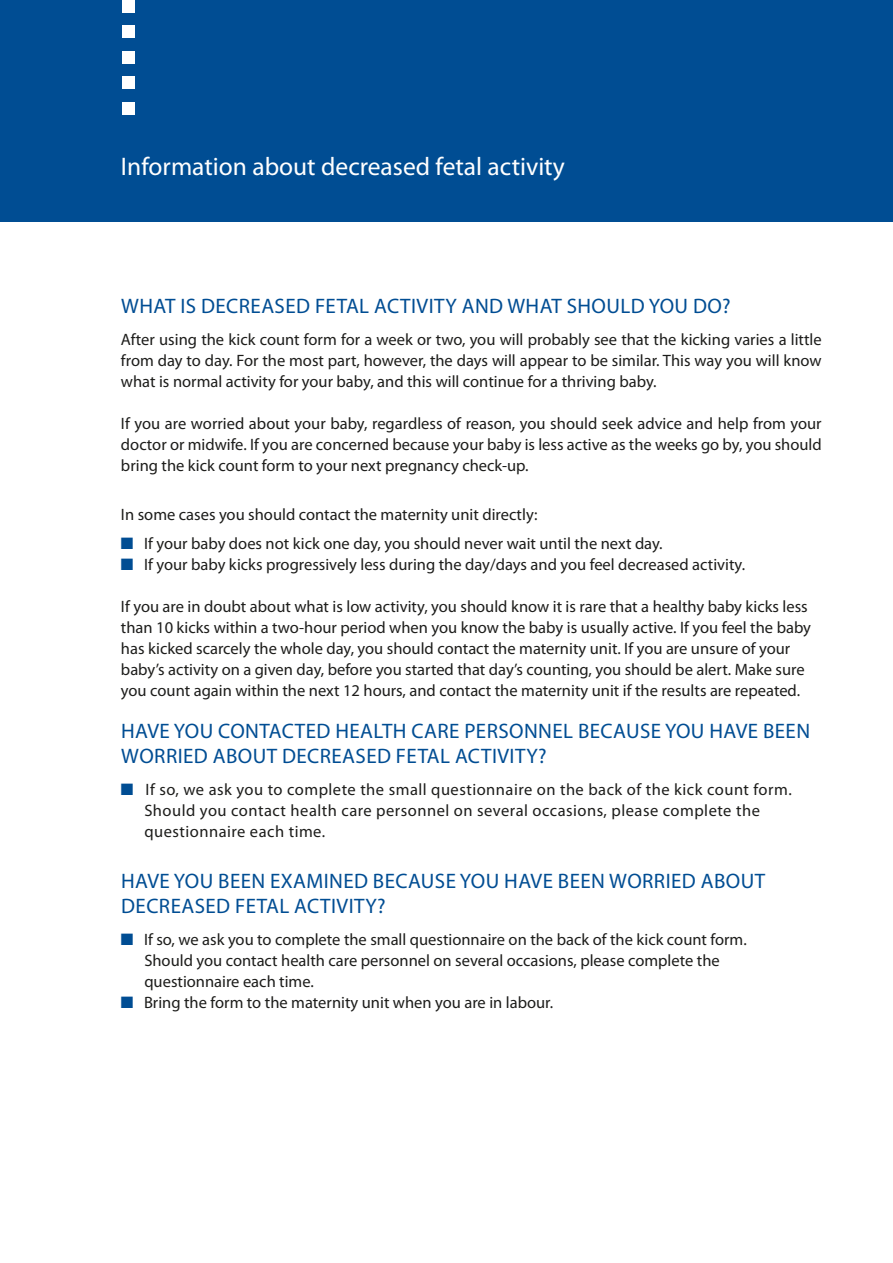
<style>
.page{position:relative;width:893px;height:1263px;background:#fff}
.page>*{position:absolute;margin:0;border:0;box-sizing:border-box;transform-origin:0 0}
.t1{font:25.5px "Myriad Pro";color:#fff}
.t2{font:21px "Myriad Pro";letter-spacing:.02em;color:#004d93}
.t3{font:16.5px/21px "Myriad Pro";color:#1d1d1b;text-align:justify}
.t4{font:16.5px/21px "Myriad Pro";letter-spacing:.03em;color:#1d1d1b}
.s1{color:#004d93}
</style>
<div class="page">
<div style="left:0;top:0;width:893px;height:221px;background:#004d93"></div>
<div style="left:122px;top:102px;width:13px;height:13px;background:#fff"></div>
<div style="left:122px;top:77px;width:13px;height:12px;background:#fff"></div>
<div style="left:122px;top:51px;width:13px;height:13px;background:#fff"></div>
<div style="left:122px;top:26px;width:13px;height:12px;background:#fff"></div>
<div style="left:122px;top:0;width:13px;height:13px;background:#fff"></div>
<h1 class="t1" style="left:121px;top:150px;width:445px">Information about decreased fetal activity</h1>
<p class="t2" style="left:121px;top:293px;width:31px">What</p>
<p class="t2" style="left:180px;top:293px;width:48px">is decrease</p>
<p class="t2" style="left:296px;top:293px;width:31px">d fetal</p>
<p class="t2" style="left:374px;top:293px;width:11px">acti</p>
<p class="t2" style="left:417px;top:293px;width:106px">vity and what</p>
<p class="t2" style="left:567px;top:293px;width:165px">should you do?</p>
<p class="t3" style="left:121px;top:329px;width:702px">After using the kick count form for a week or two, you will probably see that the kicking varies a little from day to day. For the most part, however, the days will appear to be similar. This way you will know what is normal activity for your baby, and this will continue for a thriving baby.</p>
<p class="t3" style="left:121px;top:413px;width:702px">If you are worried about your baby, regardless of reason, you should seek advice and help from your doctor or midwife. If you are concerned because your baby is less active as the weeks go by, you should bring the kick count form to your next pregnancy check-up.</p>
<p class="t3" style="left:121px;top:504px;width:418px">In some cases you should contact the maternity unit directly:</p>
<p class="t3" style="left:121px;top:533px;width:543px"><span class="s1">■</span> If your baby does not kick one day, you should never wait until the next day.</p>
<p class="t3" style="left:121px;top:554px;width:626px"><span class="s1">■</span> If your baby kicks progressively less during the day/days and you feel decreased activity.</p>
<p class="t3" style="left:121px;top:596px;width:692px;text-align:left">If you are in doubt about what is low activity, you should know it is rare that a healthy baby kicks less than 10 kicks within a two-hour period when you know the baby is usually active. If you feel the baby has kicked scarcely the whole day, you should contact the maternity unit. If you are unsure of your baby’s activity on a given day, before you started that day’s counting, you should be alert. Make sure you count again within the next 12 hours, and contact the maternity unit if the results are repeated.</p>
<p class="t2" style="left:121px;top:718px;width:137px">Have you contacte</p>
<p class="t2" style="left:317px;top:718px;width:32px">d health</p>
<p class="t2" style="left:411px;top:718px;width:13px">care</p>
<p class="t2" style="left:464px;top:718px;width:12px">pers</p>
<p class="t2" style="left:509px;top:718px;width:28px">onnel</p>
<p class="t2" style="left:578px;top:718px;width:209px">because you have been</p>
<p class="t2" style="left:121px;top:743px;width:44px">worrie</p>
<p class="t2" style="left:194px;top:743px;width:115px">d about decrease</p>
<p class="t2" style="left:377px;top:743px;width:31px">d fetal</p>
<p class="t2" style="left:455px;top:743px;width:11px">acti</p>
<p class="t2" style="left:497px;top:743px;width:51px">vity?</p>
<p class="t4" style="left:144px;top:778px;width:649px;text-indent:-23px"><span class="s1">■</span> If so, we ask you to complete the small questionnaire on the back of the kick count form.<br>Should you contact health care personnel on several occasions, please complete the questionnaire each time.</p>
<p class="t2" style="left:121px;top:868px;width:121px">Have you been</p>
<p class="t2" style="left:270px;top:868px;width:36px">examine</p>
<p class="t2" style="left:354px;top:868px;width:228px">d because you have been</p>
<p class="t2" style="left:609px;top:868px;width:44px">worrie</p>
<p class="t2" style="left:682px;top:868px;width:81px">d about</p>
<p class="t2" style="left:121px;top:893px;width:27px">decrease</p>
<p class="t2" style="left:216px;top:893px;width:31px">d fetal</p>
<p class="t2" style="left:294px;top:893px;width:11px">acti</p>
<p class="t2" style="left:337px;top:893px;width:51px">vity?</p>
<p class="t3" style="left:144px;top:928px;width:604px;text-align:left;text-indent:-23px"><span class="s1">■</span> If so, we ask you to complete the small questionnaire on the back of the kick count form.<br>Should you contact health care personnel on several occasions, please complete the questionnaire each time.</p>
<p class="t3" style="left:121px;top:991px;width:434px"><span class="s1">■</span> Bring the form to the maternity unit when you are in labour.</p>
</div>
